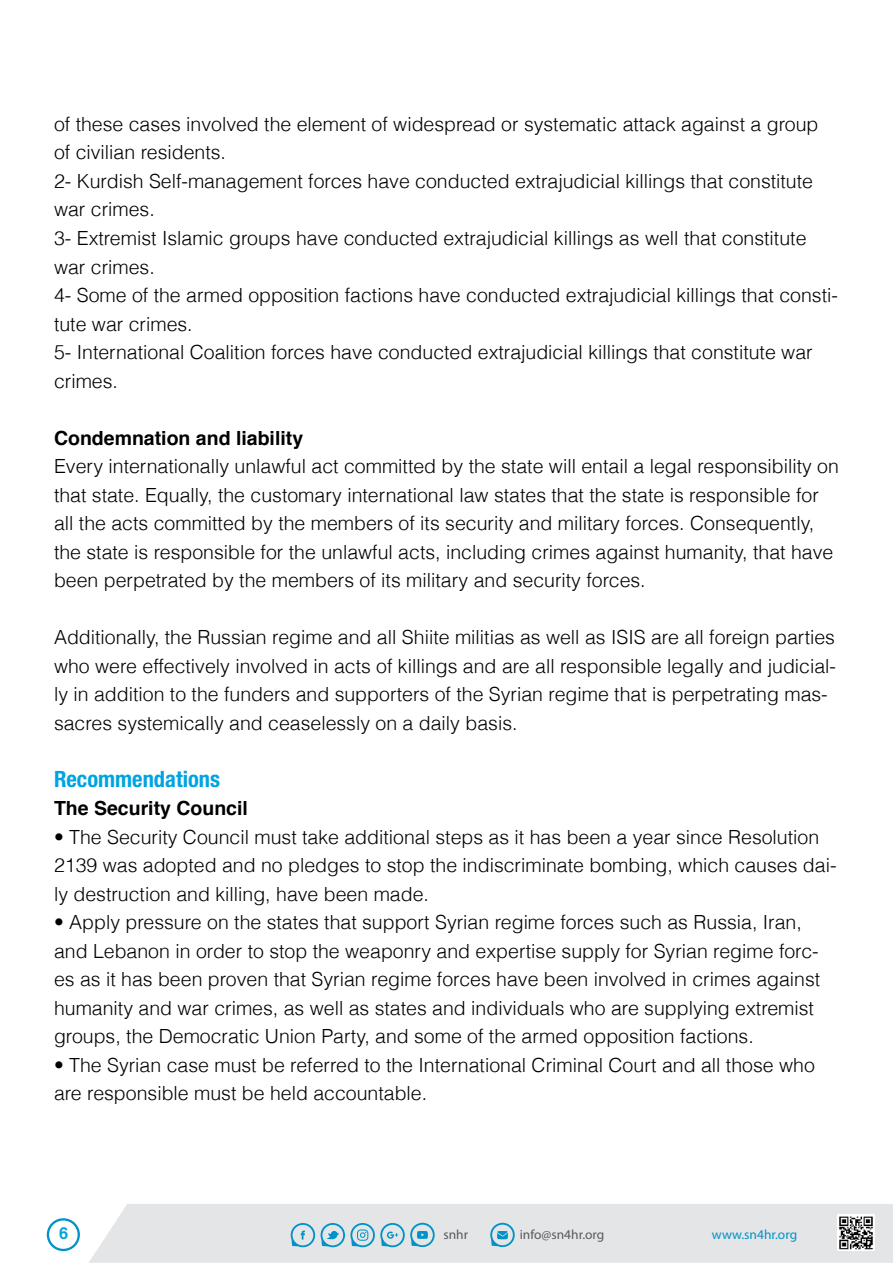
<style>
.page{position:relative;width:893px;height:1263px;background:#fff}
.page>*{position:absolute;margin:0;border:0;box-sizing:border-box;transform-origin:0 0}
.t1{font:700 condensed 22.5px "Helvetica Neue";color:#00a4e2}
.t2{font:300 19.5px/28.5px "Helvetica";color:#000}
.t3{font:700 19.5px "Helvetica";color:#000}
.t4{font:700 16.5px "Helvetica";color:#00a4e2}
.t5{font:13.35px "Myriad Pro";color:#58595b}
.t6{font:13.35px "Myriad Pro";color:#0092c8}
</style>
<div class="page">
<div style="left:89px;top:1204px;width:804px;height:59px;background:#e4e5e6"></div>
<svg style="left:291px;top:1223px;width:24px;height:24px"></svg>
<svg style="left:321px;top:1223px;width:114px;height:24px;background:#a1ccdd"></svg>
<svg style="left:490px;top:1223px;width:25px;height:24px"></svg>
<img style="left:837px;top:1214px;width:37px;height:37px">
<svg style="left:47px;top:1218px;width:33px;height:33px"></svg>
<p class="t2" style="left:54px;top:109px;width:766px">of these cases involved the element of widespread or systematic attack against a group of civilian residents.<br>2- Kurdish Self-management forces have conducted extrajudicial killings that constitute war crimes.<br>3- Extremist Islamic groups have conducted extrajudicial killings as well that constitute war crimes.</p>
<p class="t2" style="left:54px;top:280px;width:785px">4- Some of the armed opposition factions have conducted extrajudicial killings that consti-</p>
<p class="t2" style="left:54px;top:337px;width:760px">5- International Coalition forces have conducted extrajudicial killings that constitute war crimes.</p>
<p class="t2" style="left:54px;top:308px;width:140px">tute war crimes.</p>
<p class="t3" style="left:54px;top:425px;width:251px">Condemnation and liability</p>
<p class="t2" style="left:54px;top:451px;width:786px">Every internationally unlawful act committed by the state will entail a legal responsibility on that state. Equally, the customary international law states that the state is responsible for all the acts committed by the members of its security and military forces. Consequently, the state is responsible for the unlawful acts, including crimes against humanity, that have been perpetrated by the members of its military and security forces.</p>
<p class="t2" style="left:54px;top:622px;width:782px">Additionally, the Russian regime and all Shiite militias as well as ISIS are all foreign parties</p>
<p class="t2" style="left:54px;top:650px;width:784px">who were effectively involved in acts of killings and are all responsible legally and judicial-</p>
<p class="t2" style="left:54px;top:679px;width:775px">ly in addition to the funders and supporters of the Syrian regime that is perpetrating mas-</p>
<p class="t2" style="left:54px;top:708px;width:465px">sacres systemically and ceaselessly on a daily basis.</p>
<p class="t1" style="left:54px;top:760px;width:168px">Recommendations</p>
<p class="t3" style="left:54px;top:796px;width:195px">The Security Council</p>
<p class="t2" style="left:54px;top:821px;width:767px">• The Security Council must take additional steps as it has been a year since Resolution</p>
<p class="t2" style="left:54px;top:878px;width:376px">ly destruction and killing, have been made.</p>
<p class="t2" style="left:54px;top:850px;width:784px">2139 was adopted and no pledges to stop the indiscriminate bombing, which causes dai-</p>
<p class="t2" style="left:54px;top:907px;width:749px">• Apply pressure on the states that support Syrian regime forces such as Russia, Iran,</p>
<p class="t2" style="left:54px;top:964px;width:768px">es as it has been proven that Syrian regime forces have been involved in crimes against</p>
<p class="t2" style="left:54px;top:935px;width:766px">and Lebanon in order to stop the weaponry and expertise supply for Syrian regime forc-</p>
<p class="t2" style="left:54px;top:992px;width:761px">humanity and war crimes, as well as states and individuals who are supplying extremist groups, the Democratic Union Party, and some of the armed opposition factions.</p>
<p class="t2" style="left:54px;top:1049px;width:762px">• The Syrian case must be referred to the International Criminal Court and all those who are responsible must be held accountable.</p>
<p class="t4" style="left:59px;top:1223px;width:11px">6</p>
<p class="t5" style="left:443px;top:1226px;width:26px">snhr</p>
<p class="t5" style="left:520px;top:1226px;width:86px">info@sn4hr.org</p>
<p class="t6" style="left:712px;top:1226px;width:87px">www.sn4hr.org</p>
</div>
